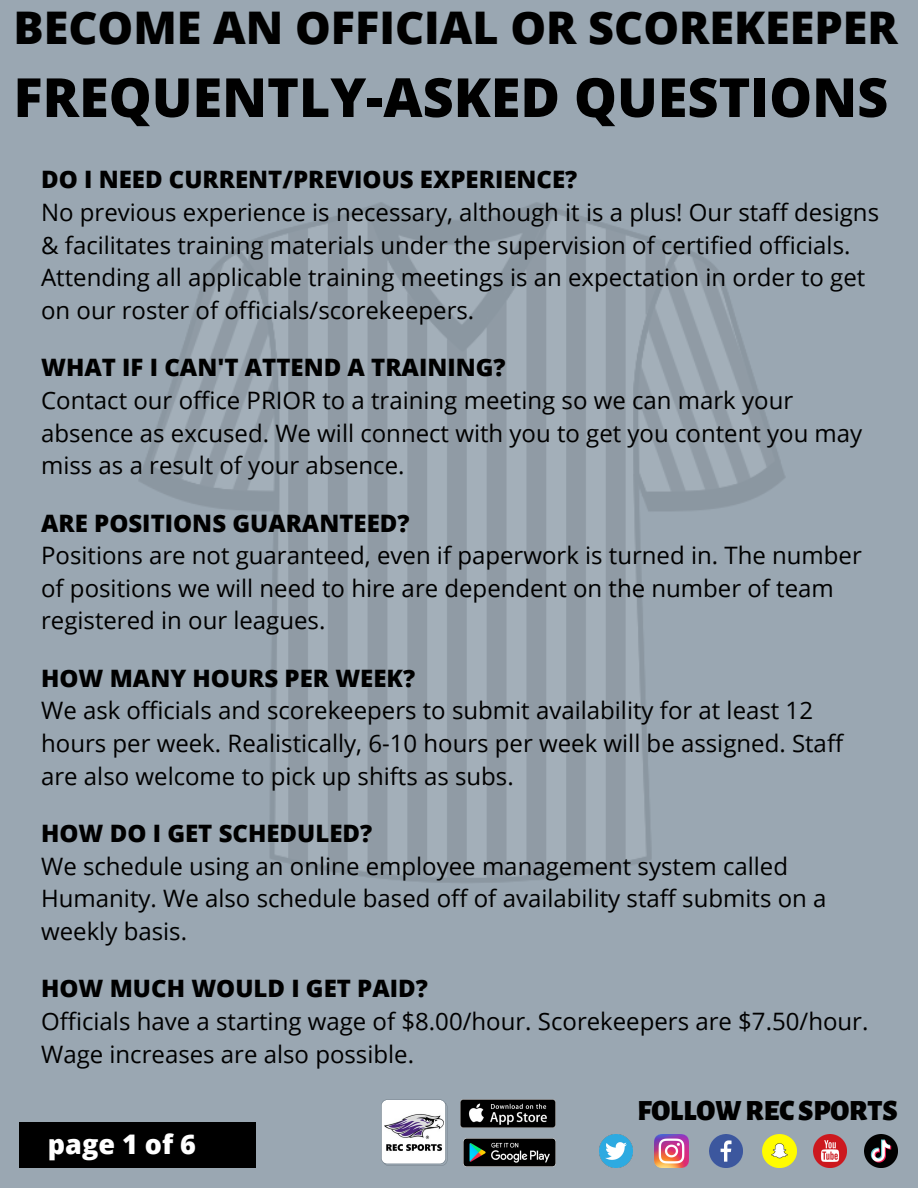
<style>
.page{position:relative;width:918px;height:1188px;background:#9aa7b2}
.page>*{position:absolute;margin:0;border:0;box-sizing:border-box;transform-origin:0 0}
.t1{font:800 54px "Open Sans";color:#000}
.t2{font:800 45px "Open Sans";color:#000}
.t3{font:900 28.8px "Alegreya Sans SC";color:#000}
.t4{font:800 27px "Open Sans";color:#fff}
.t5{font:24px/32.7px "Open Sans";color:#000}
.t6{font:800 24px "Open Sans";color:#000}
</style>
<div class="page">
<img style="left:599px;top:1134px;width:34px;height:34px">
<img style="left:654px;top:1134px;width:34px;height:34px">
<img style="left:709px;top:1134px;width:34px;height:34px">
<img style="left:762px;top:1134px;width:34px;height:34px">
<img style="left:813px;top:1134px;width:34px;height:34px">
<img style="left:864px;top:1134px;width:34px;height:34px">
<svg style="left:381px;top:1099px;width:67px;height:67px"></svg>
<img style="left:385px;top:1112px;width:58px;height:42px">
<img style="left:460px;top:1099px;width:96px;height:29px">
<img style="left:463px;top:1138px;width:93px;height:29px">
<div style="left:19px;top:1123px;width:236px;height:45px;background:#000"></div>
<p class="t2" style="left:14px;top:-4px;width:886px">BECOME AN OFFICIAL OR SCOREKEEPER</p>
<p class="t1" style="left:14px;top:59px;width:876px">FREQUENTLY-ASKED QUESTIONS</p>
<p class="t6" style="left:41px;top:163px;width:538px">DO I NEED CURRENT/PREVIOUS EXPERIENCE?</p>
<p class="t5" style="left:41px;top:195px;width:840px">No previous experience is necessary, although it is a plus! Our staff designs &amp; facilitates training materials under the supervision of certified officials.<br>Attending all applicable training meetings is an expectation in order to get on our roster of officials/scorekeepers.</p>
<p class="t6" style="left:41px;top:351px;width:466px">WHAT IF I CAN'T ATTEND A TRAINING?</p>
<p class="t5" style="left:41px;top:383px;width:823px">Contact our office PRIOR to a training meeting so we can mark your absence as excused. We will connect with you to get you content you may miss as a result of your absence.</p>
<p class="t6" style="left:41px;top:506px;width:370px">ARE POSITIONS GUARANTEED?</p>
<p class="t5" style="left:41px;top:539px;width:822px">Positions are not guaranteed, even if paperwork is turned in. The number of positions we will need to hire are dependent on the number of team registered in our leagues.</p>
<p class="t6" style="left:41px;top:661px;width:376px">HOW MANY HOURS PER WEEK?</p>
<p class="t5" style="left:41px;top:694px;width:804px">We ask officials and scorekeepers to submit availability for at least 12 hours per week. Realistically, 6-10 hours per week will be assigned. Staff are also welcome to pick up shifts as subs.</p>
<p class="t6" style="left:41px;top:816px;width:333px">HOW DO I GET SCHEDULED?</p>
<p class="t5" style="left:41px;top:849px;width:787px">We schedule using an online employee management system called<br>Humanity. We also schedule based off of availability staff submits on a weekly basis.</p>
<p class="t6" style="left:41px;top:972px;width:388px">HOW MUCH WOULD I GET PAID?</p>
<p class="t5" style="left:41px;top:1004px;width:829px">Officials have a starting wage of $8.00/hour. Scorekeepers are $7.50/hour.<br>Wage increases are also possible.</p>
<p class="t4" style="left:48px;top:1125px;width:150px">page 1 of 6</p>
<p class="t3" style="left:638px;top:1097px;width:262px">FOLLOWREC SPORTS</p>
</div>
